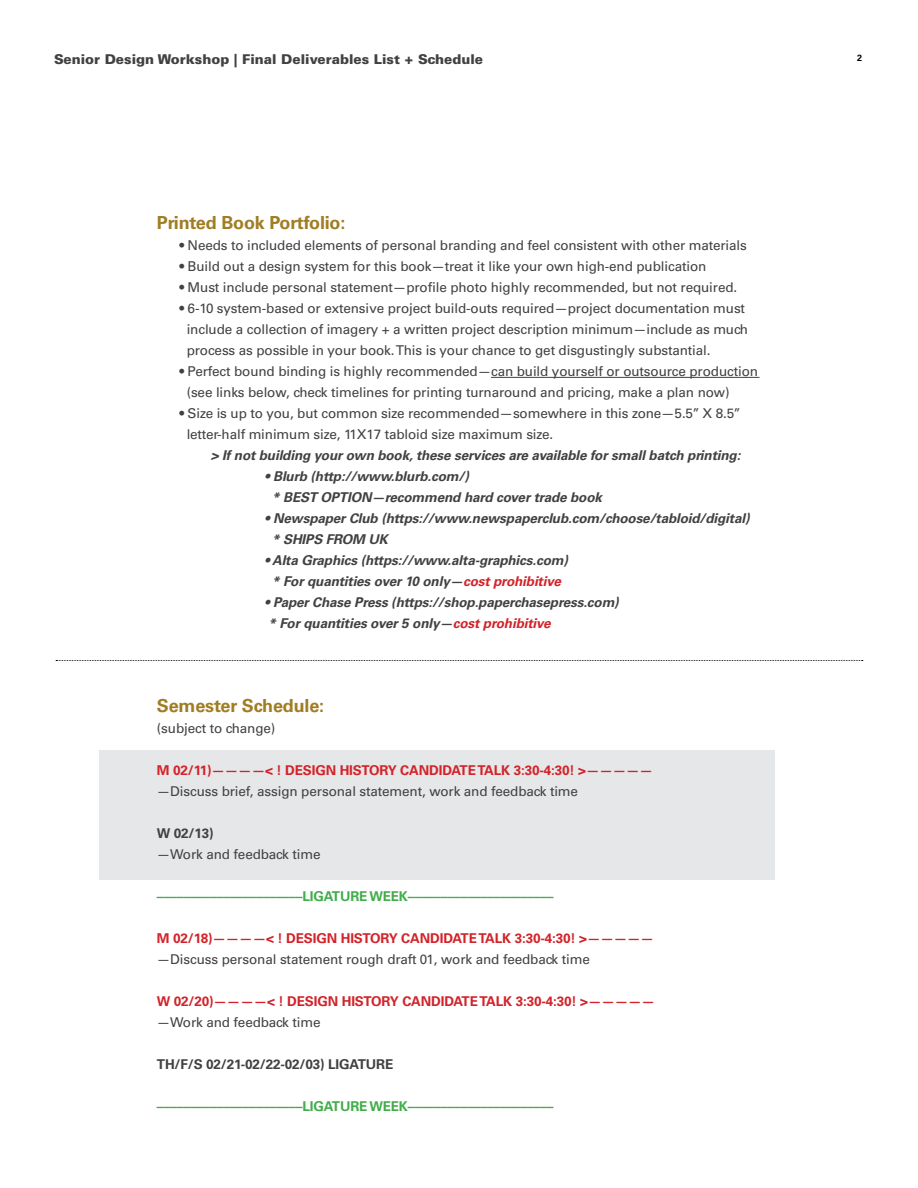
<style>
.page{position:relative;width:918px;height:1188px;background:#fff}
.page>*{position:absolute;margin:0;border:0;box-sizing:border-box;transform-origin:0 0}
.t1{font:700 18px "Univers LT Std";letter-spacing:-.01em;color:#a07d23}
.t2{font:13.5px/21px "Univers LT Std";letter-spacing:-.01em;color:#414042}
.t3{font:italic 700 13.5px/21px "Univers LT Std";letter-spacing:-.01em;color:#414042}
.t4{font:700 13.5px "Univers LT Std";letter-spacing:-.01em;color:#d2232a}
.t5{font:700 13.5px "Univers LT Std";letter-spacing:-.01em;color:#41ad49}
.t6{font:900 13.5px "Univers LT Std";color:#414042}
.t7{font:700 13.5px "Univers LT Std";letter-spacing:-.01em;color:#414042}
.t8{font:700 9px "Univers LT Std";color:#000}
.s1{color:#d2232a}
</style>
<div class="page">
<div style="left:99px;top:751px;width:676px;height:129px;background:#e6e7e8"></div>
<hr style="left:491px;top:377px;width:268px;height:1px;background:#414042">
<svg style="left:56px;top:660px;width:807px;height:1px"></svg>
<p class="t6" style="left:54px;top:50px;width:431px">Senior Design Workshop | Final Deliverables List + Schedule</p>
<p class="t8" style="left:857px;top:52px;width:7px">2</p>
<h1 class="t1" style="left:157px;top:212px;width:190px">Printed Book Portfolio:</h1>
<p class="t2" style="left:179px;top:235px;width:569px">• Needs to included elements of personal branding and feel consistent with other materials</p>
<p class="t2" style="left:179px;top:256px;width:528px">• Build out a design system for this book—treat it like your own high-end publication</p>
<p class="t2" style="left:179px;top:277px;width:559px">• Must include personal statement—profile photo highly recommended, but not required.</p>
<p class="t2" style="left:187px;top:298px;width:563px;text-indent:-7px">• 6-10 system-based or extensive project build-outs required—project documentation must include a collection of imagery + a written project description minimum—include as much process as possible in your book. This is your chance to get disgustingly substantial.</p>
<p class="t2" style="left:187px;top:361px;width:573px;text-indent:-7px">• Perfect bound binding is highly recommended—can build yourself or outsource production (see links below, check timelines for printing turnaround and pricing, make a plan now)</p>
<p class="t2" style="left:187px;top:403px;width:555px;text-indent:-7px">• Size is up to you, but common size recommended—somewhere in this zone—5.5’’ X 8.5’’ letter-half minimum size, 11X17 tabloid size maximum size.</p>
<p class="t3" style="left:211px;top:445px;width:531px">&gt; If not building your own book, these services are available for small batch printing:</p>
<p class="t3" style="left:272px;top:466px;width:331px;text-indent:-7px">• Blurb (http://www.blurb.com/)<br>* BEST OPTION—recommend hard cover trade book</p>
<p class="t3" style="left:272px;top:508px;width:479px;text-indent:-7px">• Newspaper Club (https://www.newspaperclub.com/choose/tabloid/digital) * SHIPS FROM UK</p>
<p class="t3" style="left:265px;top:550px;width:305px;text-align:center">• Alta Graphics (https://www.alta-graphics.com) * For quantities over 10 only—<span class="s1">cost prohibitive</span></p>
<p class="t3" style="left:265px;top:592px;width:355px">• Paper Chase Press (https://shop.paperchasepress.com) * For quantities over 5 only—<span class="s1">cost prohibitive</span></p>
<h1 class="t1" style="left:157px;top:695px;width:169px">Semester Schedule:</h1>
<p class="t2" style="left:157px;top:718px;width:120px">(subject to change)</p>
<p class="t4" style="left:157px;top:762px;width:498px">M 02/11)————&lt; ! DESIGN HISTORY CANDIDATE TALK 3:30-4:30! &gt;—————</p>
<p class="t2" style="left:157px;top:781px;width:423px">—Discuss brief, assign personal statement, work and feedback time</p>
<p class="t7" style="left:157px;top:825px;width:58px">W 02/13)</p>
<p class="t2" style="left:157px;top:844px;width:165px">—Work and feedback time</p>
<p class="t5" style="left:157px;top:888px;width:398px">––––––––––––––––––––––LIGATURE WEEK––––––––––––––––––––––</p>
<p class="t4" style="left:157px;top:930px;width:499px">M 02/18)————&lt; ! DESIGN HISTORY CANDIDATE TALK 3:30-4:30! &gt;—————</p>
<p class="t2" style="left:157px;top:949px;width:435px">—Discuss personal statement rough draft 01, work and feedback time</p>
<p class="t4" style="left:157px;top:993px;width:500px">W 02/20)————&lt; ! DESIGN HISTORY CANDIDATE TALK 3:30-4:30! &gt;—————</p>
<p class="t2" style="left:157px;top:1012px;width:165px">—Work and feedback time</p>
<p class="t7" style="left:157px;top:1056px;width:238px">TH/F/S 02/21-02/22-02/03) LIGATURE</p>
<p class="t5" style="left:157px;top:1098px;width:398px">––––––––––––––––––––––LIGATURE WEEK––––––––––––––––––––––</p>
</div>
